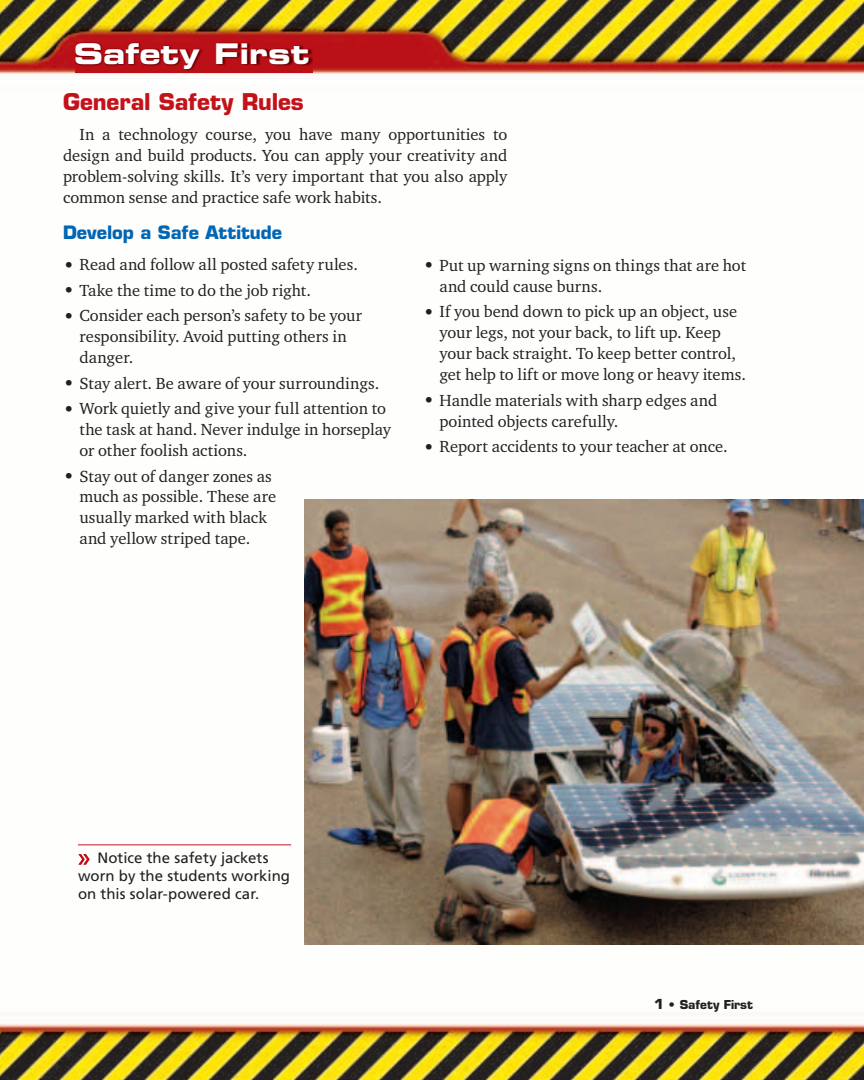
<style>
.page{position:relative;width:864px;height:1080px;background:#fff}
.page>*{position:absolute;margin:0;border:0;box-sizing:border-box;transform-origin:0 0}
.t1{font:28.5px "Eurostile LT Std Bold Ex 2";color:#fff}
.t2{font:700 22.5px "Eurostile LT Std";letter-spacing:-.005em;color:#c4121a}
.t3{font:700 18px "Eurostile LT Std";letter-spacing:-.005em;color:#0166b3}
.t4{font:16.5px/21px "Charter ITC Pro";color:#231f20}
.t5{font:15px/18px "Frutiger LT Std";letter-spacing:.005em;color:#231f20}
.t6{font:700 12px "Eurostile LT Std";color:#231f20}
.s1{font-size:19.5px}
.s2{font-size:13.5px}
</style>
<div class="page">
<img style="left:0;top:0;width:864px;height:1079px">
<img style="left:75px;top:42px;width:237px;height:30px">
<img style="left:305px;top:500px;width:559px;height:445px">
<hr style="left:78px;top:844px;width:213px;height:1px;background:#c4121a">
<svg style="left:78px;top:854px;width:12px;height:11px"></svg>
<h1 class="t1" style="left:74px;top:43px;width:237px">Safety First</h1>
<h2 class="t2" style="left:63px;top:93px;width:243px">General Safety Rules</h2>
<p class="t4" style="left:63px;top:125px;width:446px;text-align:justify;text-indent:16px">In a technology course, you have many opportunities to design and build products. You can apply your creativity and problem-solving skills. It’s very important that you also apply common sense and practice safe work habits.</p>
<p class="t3" style="left:63px;top:225px;width:221px">Develop a Safe Attitude</p>
<p class="t4" style="left:63px;top:255px;width:297px"><span class="s1">•</span> Read and follow all posted safety rules.</p>
<p class="t4" style="left:63px;top:281px;width:250px"><span class="s1">•</span> Take the time to do the job right.</p>
<p class="t4" style="left:79px;top:306px;width:284px;text-indent:-16px"><span class="s1">•</span> Consider each person’s safety to be your responsibility. Avoid putting others in danger.</p>
<p class="t4" style="left:63px;top:374px;width:318px"><span class="s1">•</span> Stay alert. Be aware of your surroundings.</p>
<p class="t4" style="left:79px;top:399px;width:313px;text-indent:-16px"><span class="s1">•</span> Work quietly and give your full attention to the task at hand. Never indulge in horseplay or other foolish actions.</p>
<p class="t4" style="left:79px;top:467px;width:198px;text-indent:-16px"><span class="s1">•</span> Stay out of danger zones as much as possible. These are usually marked with black and yellow striped tape.</p>
<p class="t4" style="left:439px;top:256px;width:308px;text-indent:-16px"><span class="s1">•</span> Put up warning signs on things that are hot and could cause burns.</p>
<p class="t4" style="left:439px;top:303px;width:308px;text-indent:-16px"><span class="s1">•</span> If you bend down to pick up an object, use your legs, not your back, to lift up. Keep your back straight. To keep better control, get help to lift or move long or heavy items.</p>
<p class="t4" style="left:439px;top:391px;width:279px;text-indent:-16px"><span class="s1">•</span> Handle materials with sharp edges and pointed objects carefully.</p>
<p class="t4" style="left:423px;top:438px;width:306px"><span class="s1">•</span> Report accidents to your teacher at once.</p>
<p class="t5" style="left:78px;top:850px;width:214px;text-indent:20px">Notice the safety jackets worn by the students working on this solar-powered car.</p>
<p class="t6" style="left:654px;top:1000px;width:100px"><span class="s2">1</span> • Safety First</p>
</div>
